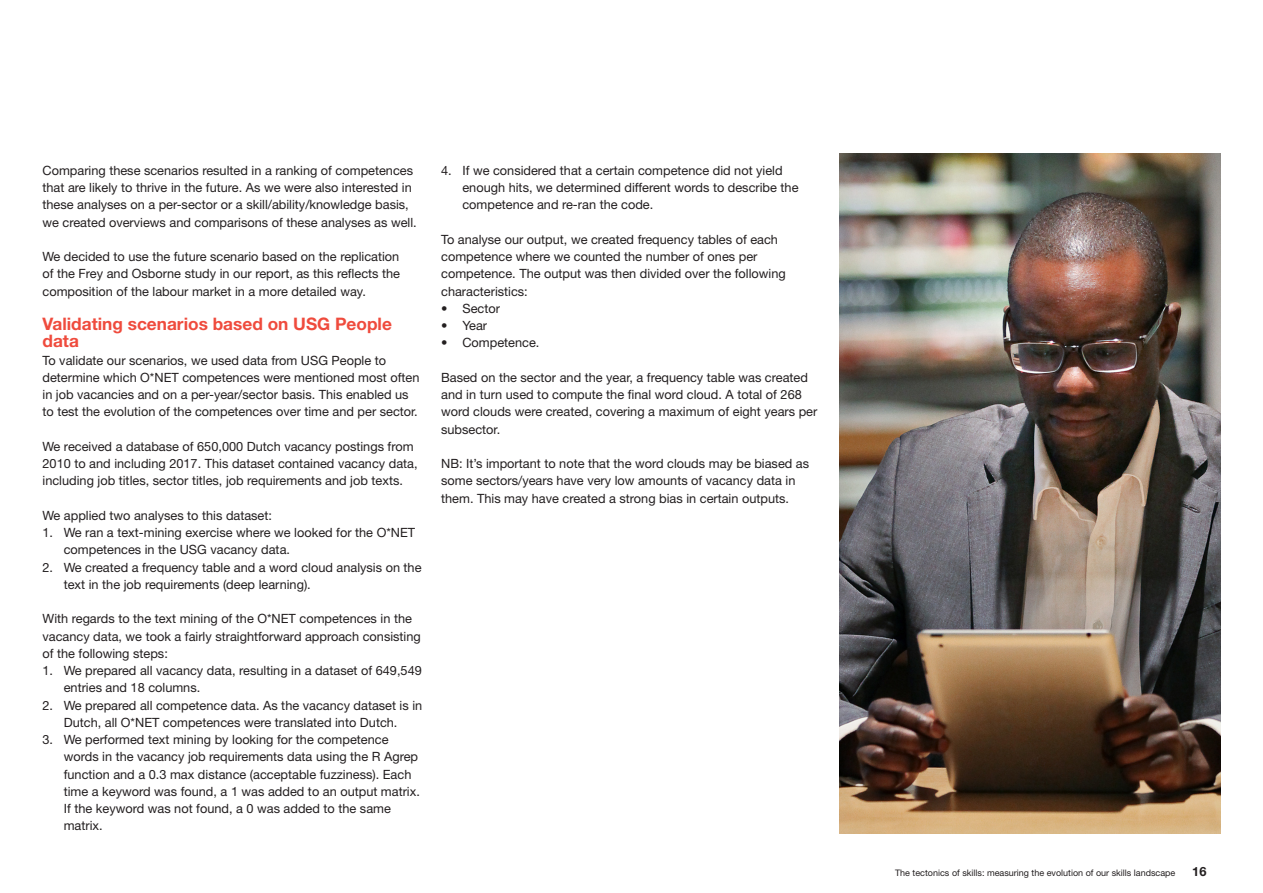
<style>
.page{position:relative;width:1263px;height:893px;background:#fff}
.page>*{position:absolute;margin:0;border:0;box-sizing:border-box;transform-origin:0 0}
.Kop_3{font:700 17.25px/17.2px "Helvetica Neue";color:#ef4b3d}
.Body{font:12.75px/17.2px "Helvetica Neue";color:#231f20}
.t1{font:700 12.75px "Helvetica Neue";color:#231f20}
.t2{font:9px "Helvetica Neue";color:#231f20}
</style>
<div class="page">
<img style="left:840px;top:153px;width:380px;height:680px">
<p class="Body" style="left:43px;top:161px;width:376px">Comparing these scenarios resulted in a ranking of competences that are likely to thrive in the future. As we were also interested in these analyses on a per-sector or a skill/ability/knowledge basis, we created overviews and comparisons of these analyses as well.</p>
<p class="Body" style="left:43px;top:248px;width:359px;text-align:justify">We decided to use the future scenario based on the replication of the Frey and Osborne study in our report, as this reflects the composition of the labour market in a more detailed way.</p>
<p class="Kop_3" style="left:43px;top:315px;width:351px">Validating scenarios based on USG People data</p>
<p class="Body" style="left:43px;top:351px;width:378px">To validate our scenarios, we used data from USG People to determine which O*NET competences were mentioned most often in job vacancies and on a per-year/sector basis. This enabled us to test the evolution of the competences over time and per sector.</p>
<p class="Body" style="left:43px;top:437px;width:377px">We received a database of 650,000 Dutch vacancy postings from<br>2010 to and including 2017. This dataset contained vacancy data, including job titles, sector titles, job requirements and job texts.</p>
<p class="Body" style="left:43px;top:506px;width:231px">We applied two analyses to this dataset:</p>
<p class="Body" style="left:64px;top:524px;width:353px;text-indent:-21px">1. We ran a text-mining exercise where we looked for the O*NET competences in the USG vacancy data.</p>
<p class="Body" style="left:64px;top:558px;width:359px;text-indent:-21px">2. We created a frequency table and a word cloud analysis on the text in the job requirements (deep learning).</p>
<p class="Body" style="left:43px;top:610px;width:380px">With regards to the text mining of the O*NET competences in the vacancy data, we took a fairly straightforward approach consisting of the following steps:</p>
<p class="Body" style="left:64px;top:662px;width:360px;text-indent:-21px">1. We prepared all vacancy data, resulting in a dataset of 649,549 entries and 18 columns.</p>
<p class="Body" style="left:43px;top:696px;width:381px;text-align:center">2. We prepared all competence data. As the vacancy dataset is in<br>Dutch, all O*NET competences were translated into Dutch.</p>
<p class="Body" style="left:64px;top:731px;width:358px;text-indent:-21px">3. We performed text mining by looking for the competence words in the vacancy job requirements data using the R Agrep function and a 0.3 max distance (acceptable fuzziness). Each time a keyword was found, a 1 was added to an output matrix.<br>If the keyword was not found, a 0 was added to the same matrix.</p>
<p class="Body" style="left:462px;top:161px;width:338px;text-indent:-21px">4. If we considered that a certain competence did not yield enough hits, we determined different words to describe the competence and re-ran the code.</p>
<p class="Body" style="left:441px;top:230px;width:346px">To analyse our output, we created frequency tables of each competence where we counted the number of ones per competence. The output was then divided over the following characteristics:</p>
<p class="Body" style="left:441px;top:299px;width:60px">• Sector</p>
<p class="Body" style="left:441px;top:317px;width:48px">• Year</p>
<p class="Body" style="left:441px;top:334px;width:100px">• Competence.</p>
<p class="Body" style="left:441px;top:368px;width:378px">Based on the sector and the year, a frequency table was created and in turn used to compute the final word cloud. A total of 268 word clouds were created, covering a maximum of eight years per subsector.</p>
<p class="Body" style="left:441px;top:455px;width:369px">NB: It’s important to note that the word clouds may be biased as some sectors/years have very low amounts of vacancy data in them. This may have created a strong bias in certain outputs.</p>
<p class="t2" style="left:895px;top:867px;width:282px">The tectonics of skills: measuring the evolution of our skills landscape</p>
<p class="t1" style="left:1192px;top:863px;width:16px">16</p>
</div>
